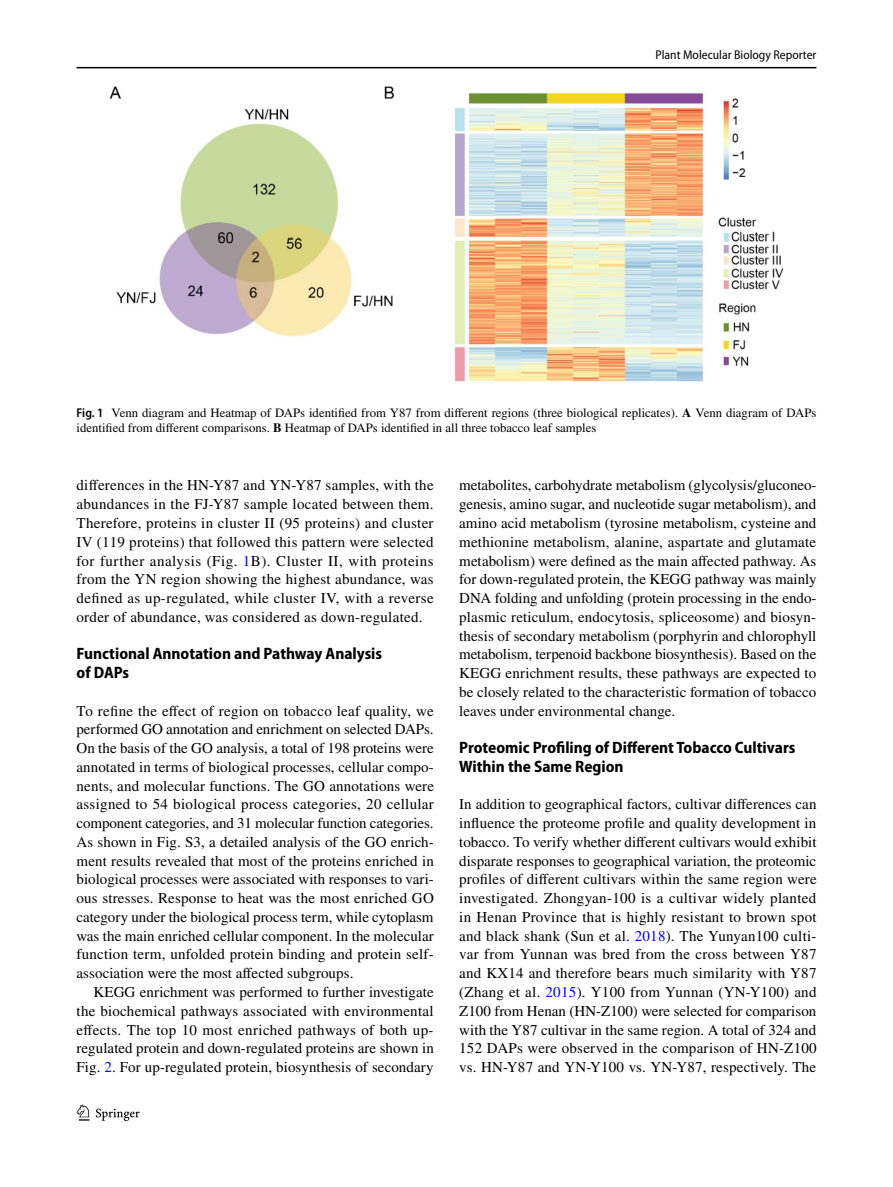
<style>
.page{position:relative;width:893px;height:1187px;background:#fff}
.page>*{position:absolute;margin:0;border:0;box-sizing:border-box;transform-origin:0 0}
.t1{font:700 semi-condensed 16.5px/18.8px "Myriad Pro";color:#000}
.t2{font:15px/18.8px "STIX";letter-spacing:.005em;color:#000;text-align:justify}
.t3{font:12.75px/15px "STIX";color:#000}
.t4{font:semi-condensed 12.75px "Myriad Pro";color:#000}
.s1{font-family:"Myriad Pro";font-weight:600;font-stretch:semi-condensed}
.s2{font-weight:700}
.s3{color:#00f}
</style>
<div class="page">
<hr style="left:77px;top:67px;width:739px;height:1px;background:#000">
<svg style="left:77px;top:1104px;width:12px;height:16px"></svg>
<svg style="left:96px;top:1108px;width:44px;height:12px"></svg>
<img style="left:109px;top:87px;width:675px;height:295px">
<p class="t4" style="left:655px;top:48px;width:162px">Plant Molecular Biology Reporter</p>
<p class="t3" style="left:77px;top:406px;width:741px"><span class="s1">Fig. 1</span> Venn diagram and Heatmap of DAPs identified from Y87 from different regions (three biological replicates). <span class="s2">A</span> Venn diagram of DAPs identified from different comparisons. <span class="s2">B</span> Heatmap of DAPs identified in all three tobacco leaf samples</p>
<p class="t2" style="left:77px;top:477px;width:359px">differences in the HN-Y87 and YN-Y87 samples, with the abundances in the FJ-Y87 sample located between them.<br>Therefore, proteins in cluster II (95 proteins) and cluster IV (119 proteins) that followed this pattern were selected for further analysis (Fig. <span class="s3">1</span>B). Cluster II, with proteins from the YN region showing the highest abundance, was defined as up-regulated, while cluster IV, with a reverse order of abundance, was considered as down-regulated.</p>
<p class="t1" style="left:77px;top:644px;width:307px">Functional Annotation and Pathway Analysis of DAPs</p>
<p class="t2" style="left:77px;top:702px;width:359px">To refine the effect of region on tobacco leaf quality, we performed GO annotation and enrichment on selected DAPs.<br>On the basis of the GO analysis, a total of 198 proteins were annotated in terms of biological processes, cellular compo&shy;nents, and molecular functions. The GO annotations were assigned to 54 biological process categories, 20 cellular component categories, and 31 molecular function categories.<br>As shown in Fig. S3, a detailed analysis of the GO enrich&shy;ment results revealed that most of the proteins enriched in biological processes were associated with responses to vari&shy;ous stresses. Response to heat was the most enriched GO category under the biological process term, while cytoplasm was the main enriched cellular component. In the molecular function term, unfolded protein binding and protein self&shy;association were the most affected subgroups.</p>
<p class="t2" style="left:77px;top:983px;width:359px;text-indent:17px">KEGG enrichment was performed to further investigate the biochemical pathways associated with environmental effects. The top 10 most enriched pathways of both up&shy;regulated protein and down-regulated proteins are shown in Fig. <span class="s3">2</span>. For up-regulated protein, biosynthesis of secondary</p>
<p class="t2" style="left:459px;top:477px;width:359px">metabolites, carbohydrate metabolism (glycolysis/gluconeo&shy;genesis, amino sugar, and nucleotide sugar metabolism), and amino acid metabolism (tyrosine metabolism, cysteine and methionine metabolism, alanine, aspartate and glutamate metabolism) were defined as the main affected pathway. As for down-regulated protein, the KEGG pathway was mainly DNA folding and unfolding (protein processing in the endo&shy;plasmic reticulum, endocytosis, spliceosome) and biosyn&shy;thesis of secondary metabolism (porphyrin and chlorophyll metabolism, terpenoid backbone biosynthesis). Based on the KEGG enrichment results, these pathways are expected to be closely related to the characteristic formation of tobacco leaves under environmental change.</p>
<p class="t1" style="left:459px;top:738px;width:338px">Proteomic Profiling of Different Tobacco Cultivars<br>Within the Same Region</p>
<p class="t2" style="left:459px;top:796px;width:359px">In addition to geographical factors, cultivar differences can influence the proteome profile and quality development in tobacco. To verify whether different cultivars would exhibit disparate responses to geographical variation, the proteomic profiles of different cultivars within the same region were investigated. Zhongyan-100 is a cultivar widely planted in Henan Province that is highly resistant to brown spot and black shank (Sun et al. <span class="s3">2018</span>). The Yunyan100 culti&shy;var from Yunnan was bred from the cross between Y87 and KX14 and therefore bears much similarity with Y87 (Zhang et al. <span class="s3">2015</span>). Y100 from Yunnan (YN-Y100) and Z100 from Henan (HN-Z100) were selected for comparison with the Y87 cultivar in the same region. A total of 324 and 152 DAPs were observed in the comparison of HN-Z100 vs. HN-Y87 and YN-Y100 vs. YN-Y87, respectively. The</p>
</div>
